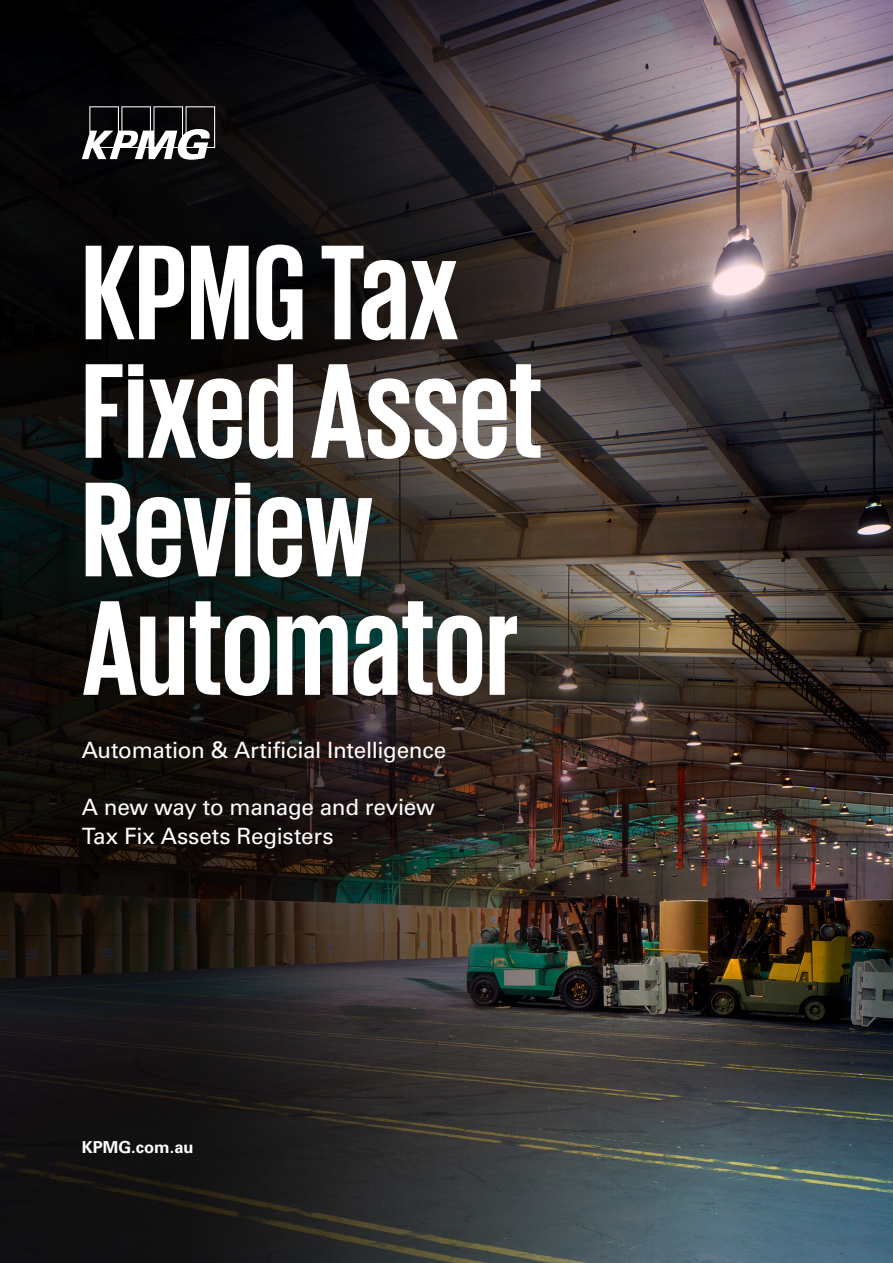
<style>
.page{position:relative;width:893px;height:1263px;background:#fff}
.page>*{position:absolute;margin:0;border:0;box-sizing:border-box;transform-origin:0 0}
.t1{font:700 138px/118.5px "KPMG";letter-spacing:-.005em;color:#fff}
.t2{font:22.5px/28.5px "Univers LT Std";letter-spacing:-.015em;color:#fff}
.t3{font:700 16.5px "Univers LT Std";color:#fff}
</style>
<div class="page">
<img style="left:0;top:0;width:893px;height:1263px">
<svg style="left:82px;top:106px;width:133px;height:54px"></svg>
<h1 class="t1" style="left:82px;top:229px;width:463px">KPMG Tax<br>Fixed Asset<br>Review<br>Automator</h1>
<p class="t2" style="left:82px;top:736px;width:366px">Automation &amp; Artificial Intelligence</p>
<p class="t2" style="left:82px;top:793px;width:355px">A new way to manage and review<br>Tax Fix Assets Registers</p>
<p class="t3" style="left:82px;top:1138px;width:113px">KPMG.com.au</p>
</div>
